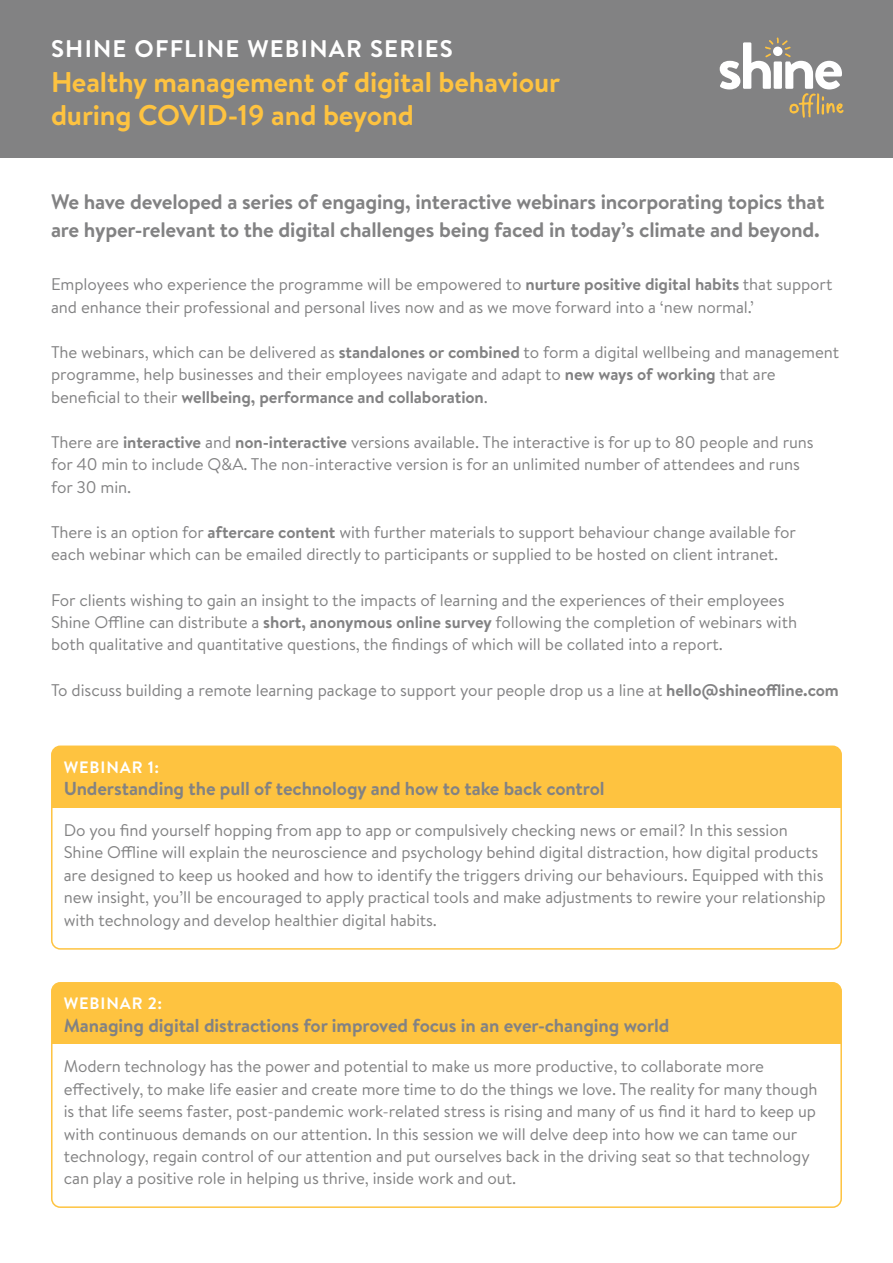
<style>
.page{position:relative;width:893px;height:1263px;background:#fff}
.page>*{position:absolute;margin:0;border:0;box-sizing:border-box;transform-origin:0 0}
.t1{font:700 28.5px/33px "Brandon Text";letter-spacing:-.005em;color:#fec340}
.t2{font:700 24px "Brandon Text";letter-spacing:.05em;color:#fff}
.t3{font:700 21px/28.5px "Brandon Text";letter-spacing:-.01em;color:#828283}
.t4{font:700 18.75px "Brandon Text";letter-spacing:-.005em;color:#828283}
.t5{font:16.8px/22.5px "Brandon Text";letter-spacing:-.005em;color:#828283}
.t6{font:700 16.5px "Brandon Text";letter-spacing:.05em;color:#fff}
.s1{font-weight:700}
</style>
<div class="page">
<div style="left:52px;top:746px;width:789px;height:61px;background:#fec340"></div>
<div style="left:51px;top:745px;width:791px;height:205px;border:2px solid #fec340;border-radius:9px"></div>
<div style="left:52px;top:983px;width:789px;height:61px;background:#fec340"></div>
<div style="left:51px;top:982px;width:791px;height:226px;border:2px solid #fec340;border-radius:9px"></div>
<div style="left:0;top:0;width:893px;height:158px;background:#828283"></div>
<svg style="left:720px;top:37px;width:123px;height:81px"></svg>
<h2 class="t2" style="left:51px;top:32px;width:403px">SHINE OFFLINE WEBINAR SERIES</h2>
<h1 class="t1" style="left:51px;top:65px;width:511px">Healthy management of digital behaviour during COVID-19 and beyond</h1>
<p class="t3" style="left:51px;top:187px;width:775px">We have developed a series of engaging, interactive webinars incorporating topics that are hyper-relevant to the digital challenges being faced in today’s climate and beyond.</p>
<p class="t5" style="left:51px;top:273px;width:783px">Employees who experience the programme will be empowered to <span class="s1">nurture positive digital habits</span> that support and enhance their professional and personal lives now and as we move forward into a ‘new normal.’</p>
<p class="t5" style="left:51px;top:340px;width:790px">The webinars, which can be delivered as <span class="s1">standalones or combined</span> to form a digital wellbeing and management programme, help businesses and their employees navigate and adapt to <span class="s1">new ways of working</span> that are beneficial to their <span class="s1">wellbeing, performance and collaboration</span>.</p>
<p class="t5" style="left:51px;top:430px;width:764px">There are <span class="s1">interactive</span> and <span class="s1">non-interactive</span> versions available. The interactive is for up to 80 people and runs for 40 min to include Q&amp;A. The non-interactive version is for an unlimited number of attendees and runs for 30 min.</p>
<p class="t5" style="left:51px;top:520px;width:746px">There is an option for <span class="s1">aftercare content</span> with further materials to support behaviour change available for each webinar which can be emailed directly to participants or supplied to be hosted on client intranet.</p>
<p class="t5" style="left:51px;top:588px;width:748px">For clients wishing to gain an insight to the impacts of learning and the experiences of their employees<br>Shine Offline can distribute a <span class="s1">short, anonymous online survey</span> following the completion of webinars with both qualitative and quantitative questions, the findings of which will be collated into a report.</p>
<p class="t5" style="left:51px;top:678px;width:789px">To discuss building a remote learning package to support your people drop us a line at <span class="s1">hello@shineoffline.com</span></p>
<p class="t6" style="left:64px;top:755px;width:97px">WEBINAR 1:</p>
<p class="t4" style="left:64px;top:775px;width:542px">Understanding the pull of technology and how to take back control</p>
<p class="t5" style="left:64px;top:818px;width:764px">Do you find yourself hopping from app to app or compulsively checking news or email? In this session Shine Offline will explain the neuroscience and psychology behind digital distraction, how digital products are designed to keep us hooked and how to identify the triggers driving our behaviours. Equipped with this new insight, you’ll be encouraged to apply practical tools and make adjustments to rewire your relationship with technology and develop healthier digital habits.</p>
<p class="t6" style="left:64px;top:992px;width:100px">WEBINAR 2:</p>
<p class="t4" style="left:64px;top:1012px;width:607px">Managing digital distractions for improved focus in an ever-changing world</p>
<p class="t5" style="left:64px;top:1054px;width:755px">Modern technology has the power and potential to make us more productive, to collaborate more effectively, to make life easier and create more time to do the things we love. The reality for many though is that life seems faster, post-pandemic work-related stress is rising and many of us find it hard to keep up with continuous demands on our attention. In this session we will delve deep into how we can tame our technology, regain control of our attention and put ourselves back in the driving seat so that technology can play a positive role in helping us thrive, inside work and out.</p>
</div>
